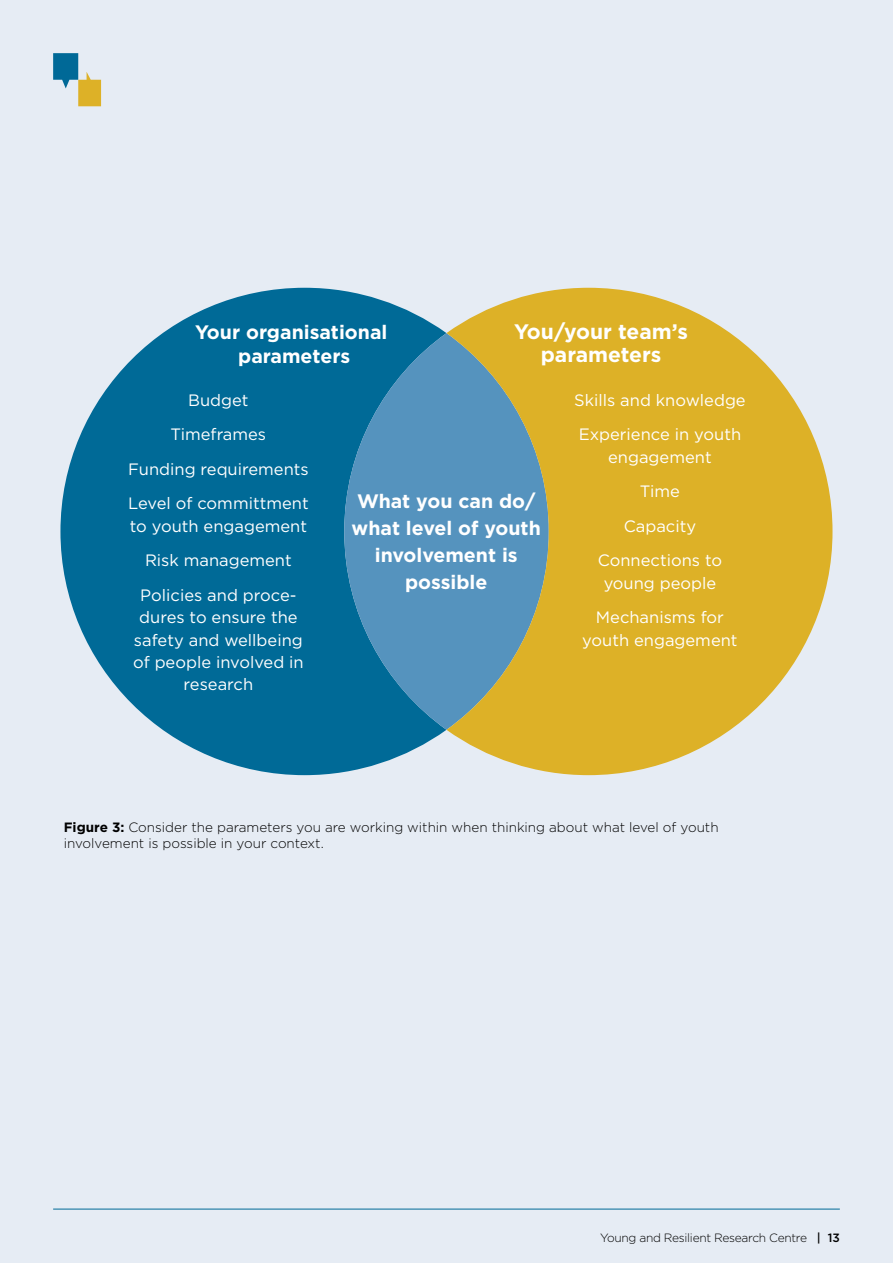
<style>
.page{position:relative;width:893px;height:1263px;background:#e6ecf4}
.page>*{position:absolute;margin:0;border:0;box-sizing:border-box;transform-origin:0 0}
.t1{font:700 21px/23.7px "Gotham";color:#fff;text-align:center}
.t2{font:700 19.5px/27px "Gotham";color:#fff;text-align:center}
.t3{font:16.5px/34.5px "Gotham";color:#fff;text-align:center}
.t4{font:300 13.5px/16.2px "Gotham";color:#000}
.t5{font:300 12px "Gotham";letter-spacing:-.025em;color:#000}
.s1{font-weight:700}
.s2{font-weight:500}
</style>
<div class="page">
<svg style="left:53px;top:53px;width:48px;height:53px"></svg>
<svg style="left:60px;top:288px;width:386px;height:487px;fill:#006a97"></svg>
<div style="left:344px;top:333px;width:205px;height:397px;background:#5593be;border-radius:50%"></div>
<svg style="left:446px;top:288px;width:386px;height:487px;fill:#ddb127"></svg>
<hr style="left:53px;top:1209px;width:787px;height:1px;background:#006997">
<p class="t1" style="left:514px;top:319px;width:175px">You/your team’s parameters</p>
<p class="t3" style="left:574px;top:382px;width:173px;text-align:left">Skills and knowledge<br>Experience in youth</p>
<p class="t3" style="left:598px;top:439px;width:126px">engagement<br>Time<br>Capacity<br>Connections to</p>
<p class="t3" style="left:596px;top:565px;width:130px">young people<br>Mechanisms for</p>
<p class="t3" style="left:582px;top:622px;width:157px">youth engagement</p>
<p class="t2" style="left:195px;top:320px;width:194px;line-height:23.7px">Your organisational parameters</p>
<p class="t3" style="left:128px;top:382px;width:182px">Budget<br>Timeframes<br>Funding requirements<br>Level of committment</p>
<p class="t3" style="left:130px;top:508px;width:179px">to youth engagement<br>Risk management<br>Policies and proce-</p>
<p class="t3" style="left:133px;top:606px;width:172px;line-height:22.5px">dures to ensure the safety and wellbeing of people involved in research</p>
<p class="t2" style="left:352px;top:487px;width:191px">What you can do/ what level of youth involvement is possible</p>
<p class="t4" style="left:64px;top:818px;width:656px"><span class="s1">Figure 3:</span> Consider the parameters you are working within when thinking about what level of youth involvement is possible in your context.</p>
<p class="t5" style="left:600px;top:1230px;width:241px">Young and Resilient Research Centre <span class="s2">| 13</span></p>
</div>
